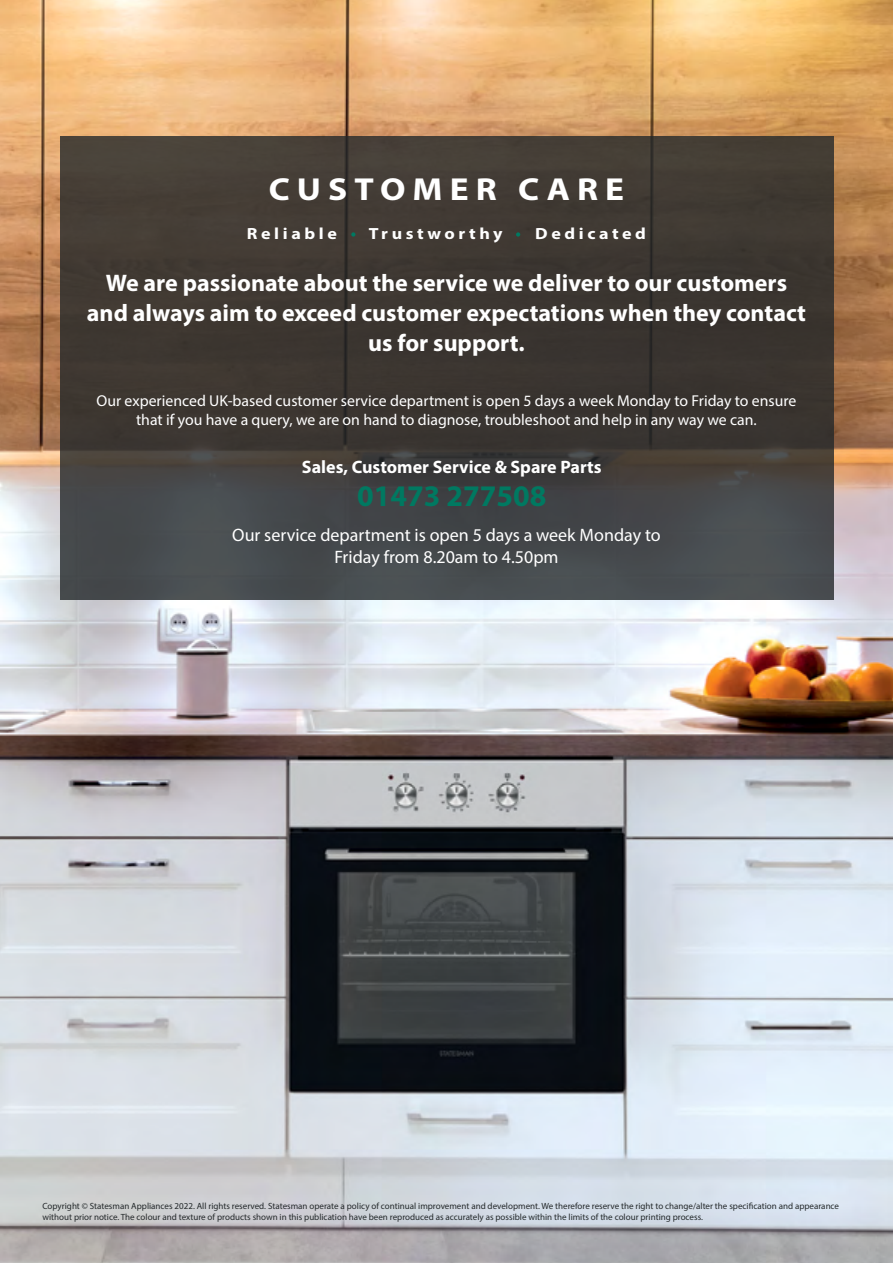
<style>
.page{position:relative;width:893px;height:1263px;background:#fff}
.page>*{position:absolute;margin:0;border:0;box-sizing:border-box;transform-origin:0 0}
.t1{font:700 31.95px "Myriad Pro";letter-spacing:.2em;color:#fff;scale:1.11 1}
.t2{font:700 30px "Myriad Pro";color:#007961}
.t3{font:700 24px/30px "Myriad Pro";color:#fff;text-align:center}
.t4{font:18px/22.5px "Myriad Pro";color:#fff;text-align:center}
.t5{font:700 18px "Myriad Pro";color:#fff}
.t6{font:700 16.2px "Myriad Pro";letter-spacing:.2em;color:#fff;scale:1.11 1}
.t7{font:15.75px/19.6px "Myriad Pro";color:#fff;text-align:center}
.t8{font:9px/11.2px "Myriad Pro";color:#23282a}
</style>
<div class="page">
<img style="left:0;top:0;width:893px;height:1263px">
<svg style="left:60px;top:136px;width:773px;height:464px;fill:#413b34"></svg>
<svg style="left:351px;top:232px;width:4px;height:5px"></svg>
<svg style="left:516px;top:232px;width:4px;height:5px"></svg>
<h1 class="t1" style="left:269px;top:169px;width:322px">CUSTOMER CARE</h1>
<h3 class="t6" style="left:247px;top:223px;width:83px">Reliable</h3>
<h3 class="t6" style="left:369px;top:223px;width:122px">Trustworthy</h3>
<h3 class="t6" style="left:535px;top:223px;width:101px">Dedicated</h3>
<h3 class="t3" style="left:87px;top:267px;width:721px">We are passionate about the service we deliver to our customers and always aim to exceed customer expectations when they contact us for support.</h3>
<h3 class="t7" style="left:97px;top:390px;width:701px">Our experienced UK-based customer service department is open 5 days a week Monday to Friday to ensure that if you have a query, we are on hand to diagnose, troubleshoot and help in any way we can.</h3>
<h3 class="t5" style="left:302px;top:455px;width:301px">Sales, Customer Service &amp; Spare Parts</h3>
<h2 class="t2" style="left:357px;top:476px;width:191px">01473 277508</h2>
<h3 class="t4" style="left:232px;top:523px;width:430px">Our service department is open 5 days a week Monday to<br>Friday from 8.20am to 4.50pm</h3>
<p class="t8" style="left:43px;top:1200px;width:798px">Copyright © Statesman Appliances 2022. All rights reserved. Statesman operate a policy of continual improvement and development. We therefore reserve the right to change/alter the specification and appearance without prior notice. The colour and texture of products shown in this publication have been reproduced as accurately as possible within the limits of the colour printing process.</p>
</div>
